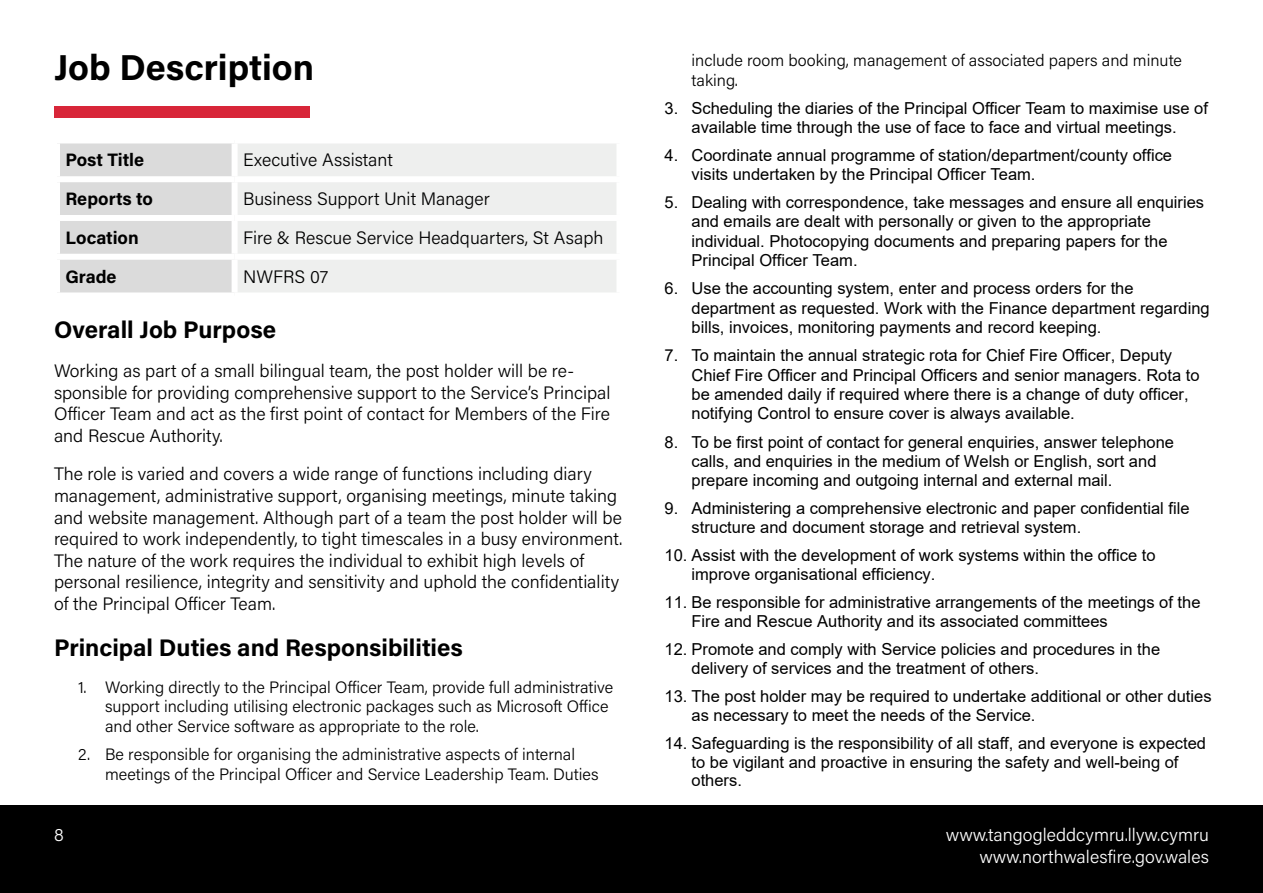
<style>
.page{position:relative;width:1263px;height:893px;background:#fff}
.page>*{position:absolute;margin:0;border:0;box-sizing:border-box;transform-origin:0 0}
.t1{font:700 36px "Acumin Pro";color:#000}
.t2{font:700 24px "Acumin Pro";color:#000}
.t3{font:300 18px/21.6px "Acumin Pro";color:#000}
.t4{font:300 18px/21.6px "Acumin Pro";color:#fff;text-align:right}
.t5{font:700 18px "Acumin Pro";color:#000}
.t6{font:16.5px/18.6px "Arial";color:#000}
.t7{font:300 16.5px/19.8px "Acumin Pro";color:#000}
</style>
<div class="page">
<div style="left:0;top:805px;width:1263px;height:88px;background:#000"></div>
<div style="left:60px;top:143px;width:172px;height:149px;background:#dbdbdb"></div>
<div style="left:238px;top:144px;width:378px;height:148px;background:#eeefee"></div>
<div style="left:54px;top:176px;width:181px;height:6px;background:#fff"></div>
<div style="left:235px;top:176px;width:387px;height:6px;background:#fff"></div>
<div style="left:54px;top:215px;width:181px;height:6px;background:#fff"></div>
<div style="left:235px;top:215px;width:387px;height:6px;background:#fff"></div>
<div style="left:54px;top:254px;width:181px;height:6px;background:#fff"></div>
<div style="left:235px;top:254px;width:387px;height:6px;background:#fff"></div>
<div style="left:54px;top:106px;width:255px;height:12px;background:#d82639"></div>
<h1 class="t1" style="left:54px;top:43px;width:261px">Job Description</h1>
<p class="t5" style="left:66px;top:148px;width:80px">Post Title</p>
<p class="t3" style="left:243px;top:149px;width:151px">Executive Assistant</p>
<p class="t5" style="left:66px;top:186px;width:89px">Reports to</p>
<p class="t3" style="left:243px;top:187px;width:248px">Business Support Unit Manager</p>
<p class="t5" style="left:66px;top:225px;width:75px">Location</p>
<p class="t3" style="left:243px;top:226px;width:362px">Fire &amp; Rescue Service Headquarters, St Asaph</p>
<p class="t5" style="left:66px;top:264px;width:53px">Grade</p>
<p class="t3" style="left:243px;top:265px;width:87px">NWFRS 07</p>
<h2 class="t2" style="left:54px;top:313px;width:224px">Overall Job Purpose</h2>
<p class="t3" style="left:54px;top:359px;width:558px">Working as part of a small bilingual team, the post holder will be re&shy;sponsible for providing comprehensive support to the Service’s Principal Officer Team and act as the first point of contact for Members of the Fire and Rescue Authority.</p>
<p class="t3" style="left:54px;top:462px;width:570px">The role is varied and covers a wide range of functions including diary management, administrative support, organising meetings, minute taking and website management. Although part of a team the post holder will be required to work independently, to tight timescales in a busy environment.<br>The nature of the work requires the individual to exhibit high levels of personal resilience, integrity and sensitivity and uphold the confidentiality of the Principal Officer Team.</p>
<h2 class="t2" style="left:54px;top:630px;width:410px">Principal Duties and Responsibilities</h2>
<p class="t7" style="left:105px;top:676px;width:510px;text-indent:-27px">1. Working directly to the Principal Officer Team, provide full administrative support including utilising electronic packages such as Microsoft Office and other Service software as appropriate to the role.</p>
<p class="t7" style="left:105px;top:744px;width:495px;text-indent:-27px">2. Be responsible for organising the administrative aspects of internal meetings of the Principal Officer and Service Leadership Team. Duties</p>
<p class="t4" style="left:54px;top:823px;width:11px">8</p>
<p class="t7" style="left:691px;top:50px;width:492px">include room booking, management of associated papers and minute taking.</p>
<p class="t6" style="left:664px;top:99px;width:545px;text-align:center">3. Scheduling the diaries of the Principal Officer Team to maximise use of available time through the use of face to face and virtual meetings.</p>
<p class="t6" style="left:691px;top:146px;width:482px;text-indent:-27px">4. Coordinate annual programme of station/department/county office visits undertaken by the Principal Officer Team.</p>
<p class="t6" style="left:691px;top:192px;width:514px;line-height:19.4px;text-indent:-27px">5. Dealing with correspondence, take messages and ensure all enquiries and emails are dealt with personally or given to the appropriate individual. Photocopying documents and preparing papers for the Principal Officer Team.</p>
<p class="t6" style="left:691px;top:279px;width:520px;line-height:19.2px;text-indent:-27px">6. Use the accounting system, enter and process orders for the department as requested. Work with the Finance department regarding bills, invoices, monitoring payments and record keeping.</p>
<p class="t6" style="left:691px;top:346px;width:510px;line-height:19.4px;text-indent:-27px">7. To maintain the annual strategic rota for Chief Fire Officer, Deputy Chief Fire Officer and Principal Officers and senior managers. Rota to be amended daily if required where there is a change of duty officer, notifying Control to ensure cover is always available.</p>
<p class="t6" style="left:691px;top:432px;width:484px;line-height:19.2px;text-indent:-27px">8. To be first point of contact for general enquiries, answer telephone calls, and enquiries in the medium of Welsh or English, sort and prepare incoming and outgoing internal and external mail.</p>
<p class="t6" style="left:691px;top:499px;width:499px;text-indent:-27px">9. Administering a comprehensive electronic and paper confidential file structure and document storage and retrieval system.</p>
<p class="t6" style="left:691px;top:546px;width:466px;text-indent:-27px">10. Assist with the development of work systems within the office to improve organisational efficiency.</p>
<p class="t6" style="left:691px;top:593px;width:510px;text-indent:-27px">11. Be responsible for administrative arrangements of the meetings of the<br>Fire and Rescue Authority and its associated committees</p>
<p class="t6" style="left:691px;top:640px;width:470px;text-indent:-27px">12. Promote and comply with Service policies and procedures in the delivery of services and the treatment of others.</p>
<p class="t6" style="left:691px;top:687px;width:522px;text-indent:-27px">13. The post holder may be required to undertake additional or other duties as necessary to meet the needs of the Service.</p>
<p class="t6" style="left:691px;top:734px;width:516px;text-indent:-27px">14. Safeguarding is the responsibility of all staff, and everyone is expected to be vigilant and proactive in ensuring the safety and well-being of others.</p>
<p class="t4" style="left:946px;top:823px;width:265px">www.tangogleddcymru.llyw.cymru www.northwalesfire.gov.wales</p>
</div>
